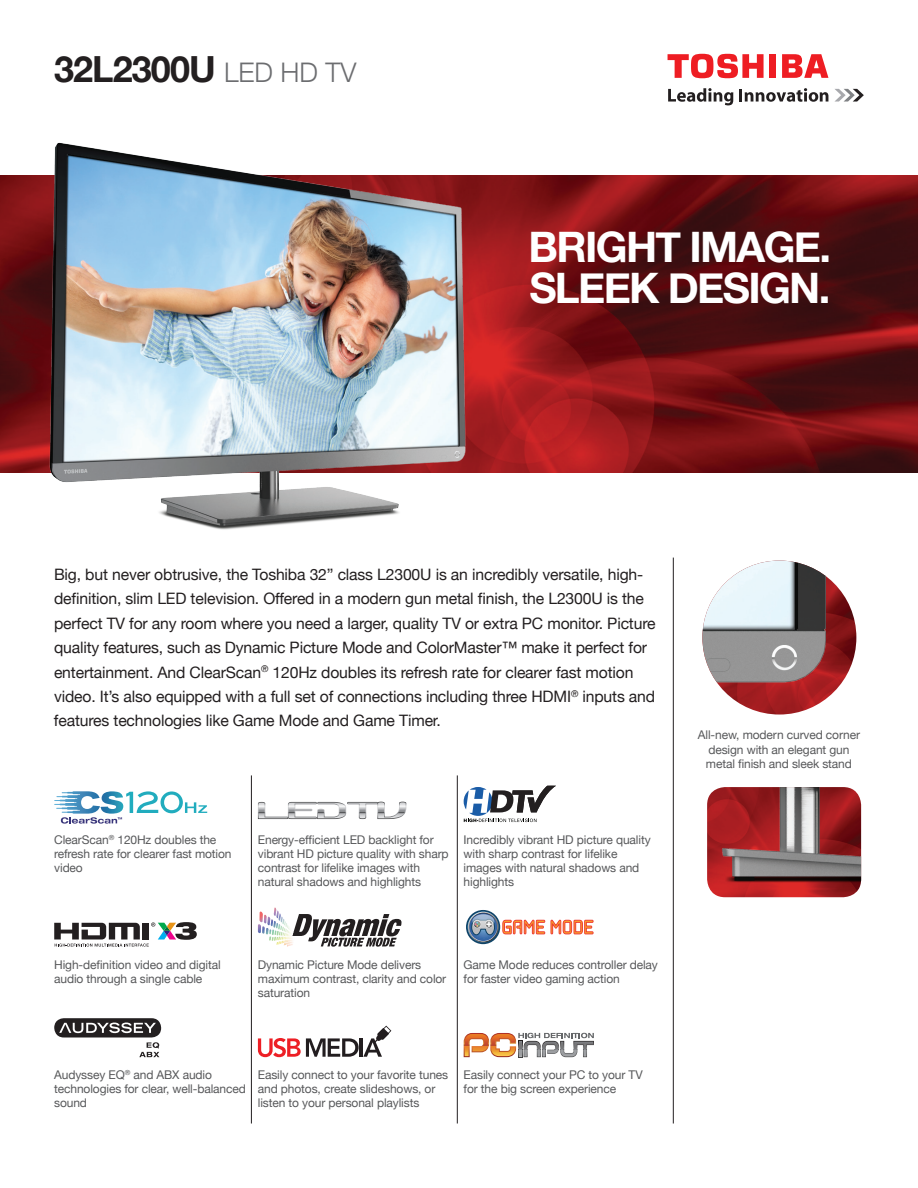
<style>
.page{position:relative;width:918px;height:1188px;background:#fff}
.page>*{position:absolute;margin:0;border:0;box-sizing:border-box;transform-origin:0 0}
.t1{font:700 42px/40.5px "Helvetica Neue";letter-spacing:-.04em;color:#fff}
.t2{font:700 36px "Helvetica Neue";letter-spacing:-.025em;color:#231f20}
.t3{font:15.75px/24.5px "Helvetica Neue";letter-spacing:-.01em;color:#231f20}
.t4{font:12px/13.8px "Helvetica Neue";letter-spacing:-.01em;color:#57585a}
.s1{font-weight:300;font-size:27px;color:#6c6d70}
</style>
<div class="page">
<svg style="left:834px;top:89px;width:30px;height:13px"></svg>
<svg style="left:668px;top:88px;width:65px;height:17px"></svg>
<svg style="left:740px;top:88px;width:88px;height:14px"></svg>
<div style="left:769px;top:54px;width:7px;height:24px;background:#ee1d23"></div>
<svg style="left:782px;top:54px;width:46px;height:24px"></svg>
<svg style="left:668px;top:54px;width:96px;height:25px"></svg>
<img style="left:585px;top:176px;width:333px;height:296px">
<img style="left:702px;top:561px;width:154px;height:154px;border-radius:77px">
<img style="left:0;top:142px;width:585px;height:388px">
<hr style="left:673px;top:558px;width:1px;height:566px;background:#231f20">
<hr style="left:251px;top:775px;width:1px;height:348px;background:#231f20">
<hr style="left:457px;top:775px;width:1px;height:348px;background:#231f20">
<img style="left:707px;top:787px;width:154px;height:110px">
<svg style="left:54px;top:791px;width:153px;height:33px"></svg>
<svg style="left:258px;top:802px;width:148px;height:17px"></svg>
<svg style="left:464px;top:786px;width:92px;height:36px"></svg>
<svg style="left:54px;top:922px;width:143px;height:25px"></svg>
<img style="left:259px;top:908px;width:23px;height:20px">
<svg style="left:282px;top:914px;width:120px;height:33px"></svg>
<img style="left:269px;top:936px;width:26px;height:5px">
<svg style="left:466px;top:910px;width:34px;height:34px"></svg>
<svg style="left:468px;top:912px;width:126px;height:31px"></svg>
<svg style="left:54px;top:1018px;width:107px;height:39px"></svg>
<svg style="left:258px;top:1026px;width:133px;height:31px"></svg>
<svg style="left:464px;top:1033px;width:130px;height:24px"></svg>
<h2 class="t2" style="left:54px;top:41px;width:304px">32L2300U <span class="s1">LED HD TV</span></h2>
<h1 class="t1" style="left:529px;top:228px;width:304px">BRIGHT IMAGE.<br>SLEEK DESIGN.</h1>
<p class="t3" style="left:54px;top:563px;width:603px">Big, but never obtrusive, the Toshiba 32” class L2300U is an incredibly versatile, high&shy;definition, slim LED television. Offered in a modern gun metal finish, the L2300U is the perfect TV for any room where you need a larger, quality TV or extra PC monitor. Picture quality features, such as Dynamic Picture Mode and ColorMaster™ make it perfect for entertainment. And ClearScan<sup>®</sup> 120Hz doubles its refresh rate for clearer fast motion video. It’s also equipped with a full set of connections including three HDMI<sup>®</sup> inputs and features technologies like Game Mode and Game Timer.</p>
<p class="t4" style="left:54px;top:834px;width:179px">ClearScan<sup>®</sup> 120Hz doubles the refresh rate for clearer fast motion video</p>
<p class="t4" style="left:258px;top:834px;width:192px">Energy-efficient LED backlight for vibrant HD picture quality with sharp contrast for lifelike images with natural shadows and highlights</p>
<p class="t4" style="left:464px;top:834px;width:189px">Incredibly vibrant HD picture quality with sharp contrast for lifelike images with natural shadows and highlights</p>
<p class="t4" style="left:54px;top:958px;width:168px">High-definition video and digital audio through a single cable</p>
<p class="t4" style="left:258px;top:958px;width:190px">Dynamic Picture Mode delivers maximum contrast, clarity and color saturation</p>
<p class="t4" style="left:464px;top:958px;width:196px">Game Mode reduces controller delay for faster video gaming action</p>
<p class="t4" style="left:54px;top:1069px;width:193px">Audyssey EQ<sup>®</sup> and ABX audio technologies for clear, well-balanced sound</p>
<p class="t4" style="left:258px;top:1069px;width:192px">Easily connect to your favorite tunes and photos, create slideshows, or listen to your personal playlists</p>
<p class="t4" style="left:464px;top:1069px;width:181px">Easily connect your PC to your TV for the big screen experience</p>
<p class="t4" style="left:698px;top:729px;width:164px;line-height:14.2px;text-align:center">All-new, modern curved corner design with an elegant gun metal finish and sleek stand</p>
</div>
